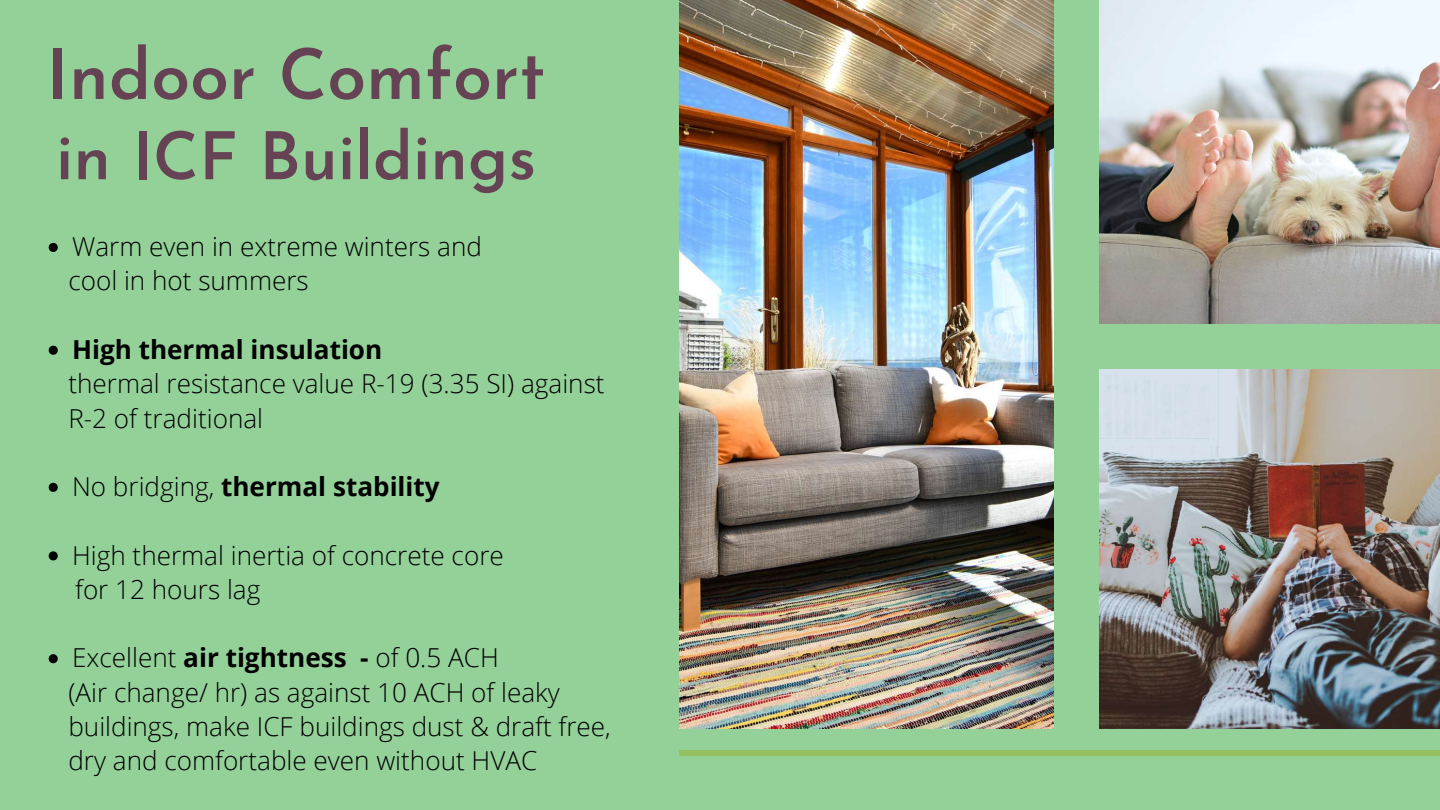
<style>
.page{position:relative;width:1440px;height:810px;background:#93d199}
.page>*{position:absolute;margin:0;border:0;box-sizing:border-box;transform-origin:0 0}
.t1{font:600 70px "Josefin Sans";color:#664354}
.t2{font:600 66px "Josefin Sans";color:#664354}
.t3{font:300 26.1px/34.3px "Open Sans";color:#000}
.t4{font:700 26.1px "Open Sans";color:#000}
.s1{font-weight:300}
.s2{font-weight:700}
</style>
<div class="page">
<div style="left:680px;top:750px;width:760px;height:6px;background:#97c160"></div>
<img style="left:680px;top:0;width:374px;height:729px">
<img style="left:1100px;top:0;width:340px;height:323px">
<img style="left:1100px;top:369px;width:340px;height:360px">
<svg style="left:49px;top:243px;width:9px;height:9px"></svg>
<svg style="left:49px;top:346px;width:9px;height:9px"></svg>
<svg style="left:49px;top:483px;width:9px;height:9px"></svg>
<svg style="left:49px;top:551px;width:9px;height:9px"></svg>
<svg style="left:49px;top:654px;width:9px;height:9px"></svg>
<h1 class="t1" style="left:47px;top:46px;width:500px">Indoor Comfort</h1>
<h2 class="t2" style="left:56px;top:130px;width:482px">in ICF Buildings</h2>
<p class="t3" style="left:72px;top:229px;width:411px">Warm even in extreme winters and</p>
<p class="t3" style="left:68px;top:263px;width:242px">cool in hot summers</p>
<p class="t4" style="left:72px;top:331px;width:312px">High thermal insulation</p>
<p class="t3" style="left:68px;top:366px;width:538px">thermal resistance value R-19 (3.35 SI) against<br>R-2 of traditional</p>
<p class="t4" style="left:72px;top:468px;width:369px"><span class="s1">No bridging,</span> thermal stability</p>
<p class="t3" style="left:72px;top:537px;width:433px">High thermal inertia of concrete core</p>
<p class="t3" style="left:75px;top:572px;width:187px">for 12 hours lag</p>
<p class="t3" style="left:72px;top:640px;width:428px">Excellent <span class="s2">air tightness -</span> of 0.5 ACH</p>
<p class="t3" style="left:68px;top:674px;width:544px">(Air change/ hr) as against 10 ACH of leaky buildings, make ICF buildings dust &amp; draft free, dry and comfortable even without HVAC</p>
</div>
